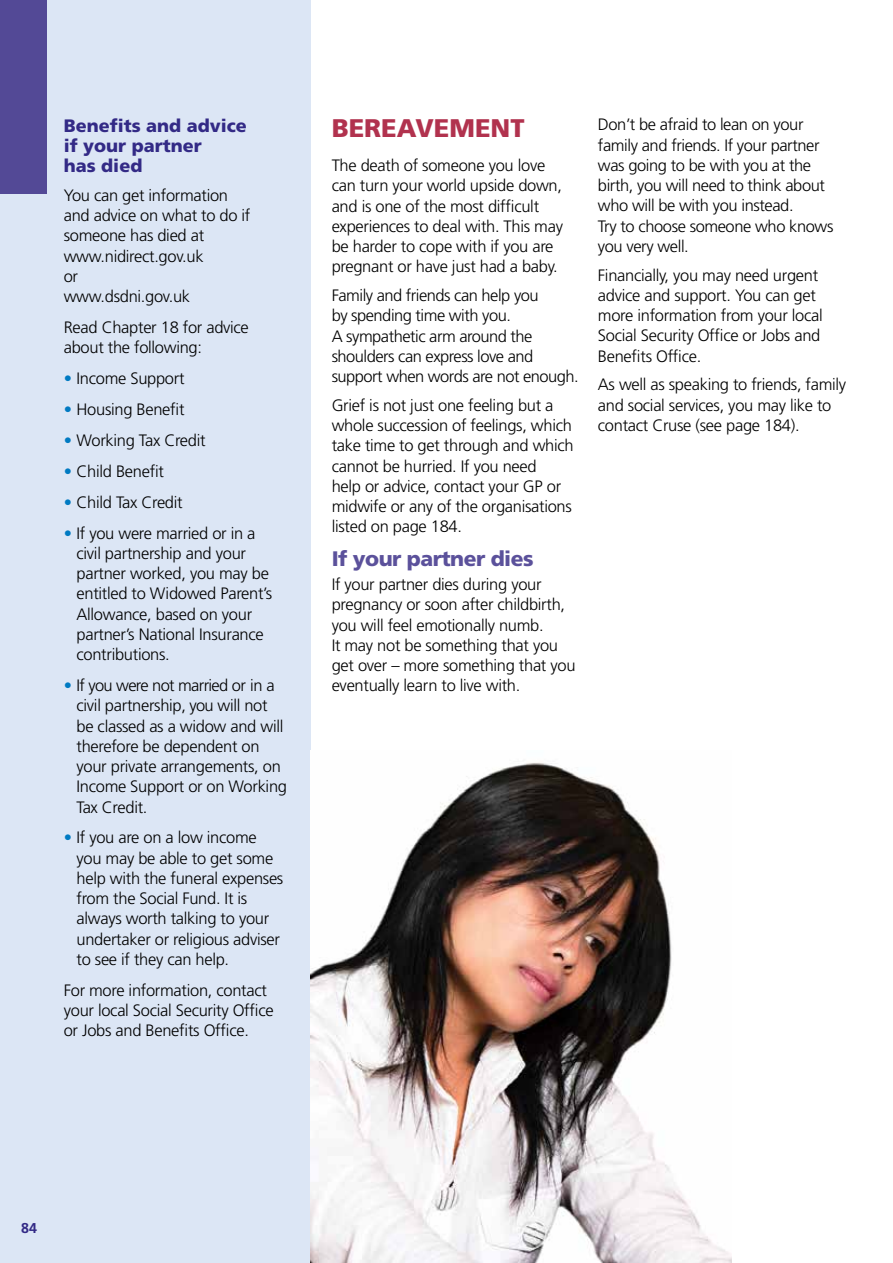
<style>
.page{position:relative;width:893px;height:1263px;background:#fff}
.page>*{position:absolute;margin:0;border:0;box-sizing:border-box;transform-origin:0 0}
.t1{font:900 25.5px "Frutiger";color:#b1324e}
.t2{font:900 21px "Frutiger";letter-spacing:-.025em;color:#5b519b}
.t3{font:900 18px/20.2px "Frutiger";color:#332a86}
.t4{font:300 16.5px/20.2px "Frutiger";letter-spacing:-.02em;color:#000}
.t5{font:700 14.25px "Frutiger";color:#332a86}
.s1{color:#007ac2}
</style>
<div class="page">
<div style="left:0;top:0;width:310px;height:1263px;background:#dce6f5"></div>
<img style="left:310px;top:762px;width:421px;height:501px">
<div style="left:0;top:0;width:47px;height:193px;background:#534996"></div>
<p class="t3" style="left:64px;top:115px;width:185px">Benefits and advice if your partner<br>has died</p>
<p class="t4" style="left:64px;top:185px;width:188px">You can get information and advice on what to do if someone has died at www.nidirect.gov.uk<br>or<br>www.dsdni.gov.uk</p>
<p class="t4" style="left:64px;top:317px;width:187px">Read Chapter 18 for advice about the following:</p>
<p class="t4" style="left:64px;top:368px;width:122px"><span class="s1">•</span> Income Support</p>
<p class="t4" style="left:64px;top:399px;width:122px"><span class="s1">•</span> Housing Benefit</p>
<p class="t4" style="left:64px;top:430px;width:143px"><span class="s1">•</span> Working Tax Credit</p>
<p class="t4" style="left:64px;top:461px;width:102px"><span class="s1">•</span> Child Benefit</p>
<p class="t4" style="left:64px;top:492px;width:120px"><span class="s1">•</span> Child Tax Credit</p>
<p class="t4" style="left:77px;top:523px;width:197px;text-indent:-13px"><span class="s1">•</span> If you were married or in a civil partnership and your partner worked, you may be entitled to Widowed Parent’s<br>Allowance, based on your partner’s National Insurance contributions.</p>
<p class="t4" style="left:77px;top:675px;width:212px;text-indent:-13px"><span class="s1">•</span> If you were not married or in a civil partnership, you will not be classed as a widow and will therefore be dependent on your private arrangements, on<br>Income Support or on Working<br>Tax Credit.</p>
<p class="t4" style="left:77px;top:827px;width:208px;text-indent:-13px"><span class="s1">•</span> If you are on a low income you may be able to get some help with the funeral expenses from the Social Fund. It is always worth talking to your undertaker or religious adviser to see if they can help.</p>
<p class="t4" style="left:64px;top:980px;width:211px">For more information, contact your local Social Security Office or Jobs and Benefits Office.</p>
<h1 class="t1" style="left:332px;top:113px;width:194px">BEREAVEMENT</h1>
<p class="t4" style="left:332px;top:155px;width:233px">The death of someone you love can turn your world upside down, and is one of the most difficult experiences to deal with. This may be harder to cope with if you are pregnant or have just had a baby.</p>
<p class="t4" style="left:332px;top:285px;width:249px">Family and friends can help you<br>by spending time with you.<br>A sympathetic arm around the shoulders can express love and support when words are not enough.</p>
<p class="t4" style="left:332px;top:395px;width:244px">Grief is not just one feeling but a whole succession of feelings, which take time to get through and which cannot be hurried. If you need<br>help or advice, contact your GP or midwife or any of the organisations listed on page 184.</p>
<p class="t2" style="left:332px;top:545px;width:203px">If your partner dies</p>
<p class="t4" style="left:332px;top:574px;width:245px">If your partner dies during your pregnancy or soon after childbirth, you will feel emotionally numb.<br>It may not be something that you get over – more something that you eventually learn to live with.</p>
<p class="t4" style="left:598px;top:114px;width:237px">Don’t be afraid to lean on your family and friends. If your partner was going to be with you at the birth, you will need to think about who will be with you instead.<br>Try to choose someone who knows you very well.</p>
<p class="t4" style="left:598px;top:265px;width:226px">Financially, you may need urgent advice and support. You can get more information from your local<br>Social Security Office or Jobs and<br>Benefits Office.</p>
<p class="t4" style="left:598px;top:374px;width:250px">As well as speaking to friends, family and social services, you may like to contact Cruse (see page 184).</p>
<p class="t5" style="left:21px;top:1220px;width:17px">84</p>
</div>
